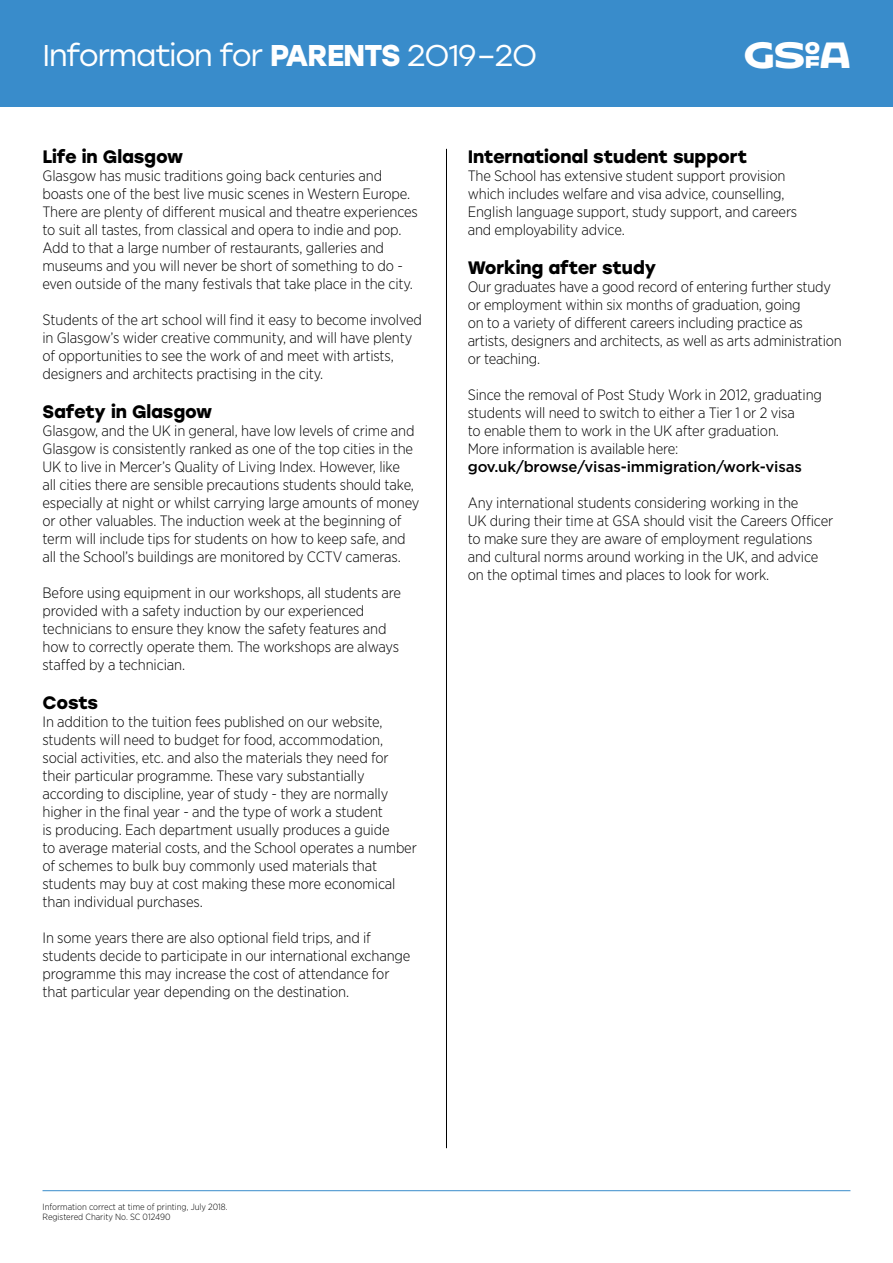
<style>
.page{position:relative;width:893px;height:1263px;background:#fff}
.page>*{position:absolute;margin:0;border:0;box-sizing:border-box;transform-origin:0 0}
.t1{font:30.3px "Hothouse";color:#fff}
.t2{font:30px "Stolzl";letter-spacing:-.04em;color:#fff}
.t3{font:700 18px "Stolzl";letter-spacing:-.01em;color:#000}
.t4{font:300 15px/18px "Gotham Narrow";letter-spacing:-.01em;color:#000}
.t5{font:500 15px "Gotham";letter-spacing:-.01em;color:#000}
.t6{font:300 9px/10.5px "Gotham Narrow";color:#000}
.s1{font-weight:700}
</style>
<div class="page">
<div style="left:0;top:0;width:893px;height:106px;background:#398ccb"></div>
<hr style="left:446px;top:149px;width:1px;height:999px;background:#000">
<hr style="left:43px;top:1190px;width:807px;height:1px;background:#398ccb">
<h2 class="t2" style="left:43px;top:34px;width:496px">Information for <span class="s1">PARENTS</span> 2O19–2O</h2>
<h1 class="t1" style="left:744px;top:37px;width:108px">∂</h1>
<p class="t3" style="left:43px;top:143px;width:142px">Life in Glasgow</p>
<p class="t4" style="left:43px;top:166px;width:377px">Glasgow has music traditions going back centuries and boasts one of the best live music scenes in Western Europe.<br>There are plenty of different musical and theatre experiences to suit all tastes, from classical and opera to indie and pop.<br>Add to that a large number of restaurants, galleries and museums and you will never be short of something to do - even outside of the many festivals that take place in the city.</p>
<p class="t4" style="left:43px;top:310px;width:381px">Students of the art school will find it easy to become involved in Glasgow’s wider creative community, and will have plenty of opportunities to see the work of and meet with artists, designers and architects practising in the city.</p>
<p class="t3" style="left:43px;top:398px;width:171px">Safety in Glasgow</p>
<p class="t4" style="left:43px;top:421px;width:378px">Glasgow, and the UK in general, have low levels of crime and Glasgow is consistently ranked as one of the top cities in the UK to live in Mercer’s Quality of Living Index. However, like<br>all cities there are sensible precautions students should take, especially at night or whilst carrying large amounts of money or other valuables. The induction week at the beginning of term will include tips for students on how to keep safe, and all the School’s buildings are monitored by CCTV cameras.</p>
<p class="t4" style="left:43px;top:583px;width:360px">Before using equipment in our workshops, all students are provided with a safety induction by our experienced technicians to ensure they know the safety features and how to correctly operate them. The workshops are always staffed by a technician.</p>
<p class="t3" style="left:43px;top:689px;width:57px">Costs</p>
<p class="t4" style="left:43px;top:712px;width:376px">In addition to the tuition fees published on our website, students will need to budget for food, accommodation, social activities, etc. and also the materials they need for their particular programme. These vary substantially according to discipline, year of study - they are normally higher in the final year - and the type of work a student<br>is producing. Each department usually produces a guide<br>to average material costs, and the School operates a number of schemes to bulk buy commonly used materials that students may buy at cost making these more economical than individual purchases.</p>
<p class="t4" style="left:43px;top:928px;width:369px">In some years there are also optional field trips, and if students decide to participate in our international exchange programme this may increase the cost of attendance for that particular year depending on the destination.</p>
<p class="t3" style="left:468px;top:143px;width:281px">International student support</p>
<p class="t4" style="left:468px;top:166px;width:331px">The School has extensive student support provision which includes welfare and visa advice, counselling, English language support, study support, and careers and employability advice.</p>
<p class="t3" style="left:468px;top:254px;width:190px">Working after study</p>
<p class="t4" style="left:468px;top:277px;width:375px">Our graduates have a good record of entering further study or employment within six months of graduation, going<br>on to a variety of different careers including practice as artists, designers and architects, as well as arts administration or teaching.</p>
<p class="t4" style="left:468px;top:385px;width:356px">Since the removal of Post Study Work in 2012, graduating students will need to switch to either a Tier 1 or 2 visa<br>to enable them to work in the UK after graduation.<br>More information is available here:</p>
<p class="t5" style="left:468px;top:457px;width:336px">gov.uk/browse/visas-immigration/work-visas</p>
<p class="t4" style="left:468px;top:493px;width:367px">Any international students considering working in the<br>UK during their time at GSA should visit the Careers Officer to make sure they are aware of employment regulations and cultural norms around working in the UK, and advice on the optimal times and places to look for work.</p>
<p class="t6" style="left:43px;top:1201px;width:187px">Information correct at time of printing, July 2018.<br>Registered Charity No. SC 012490</p>
</div>
